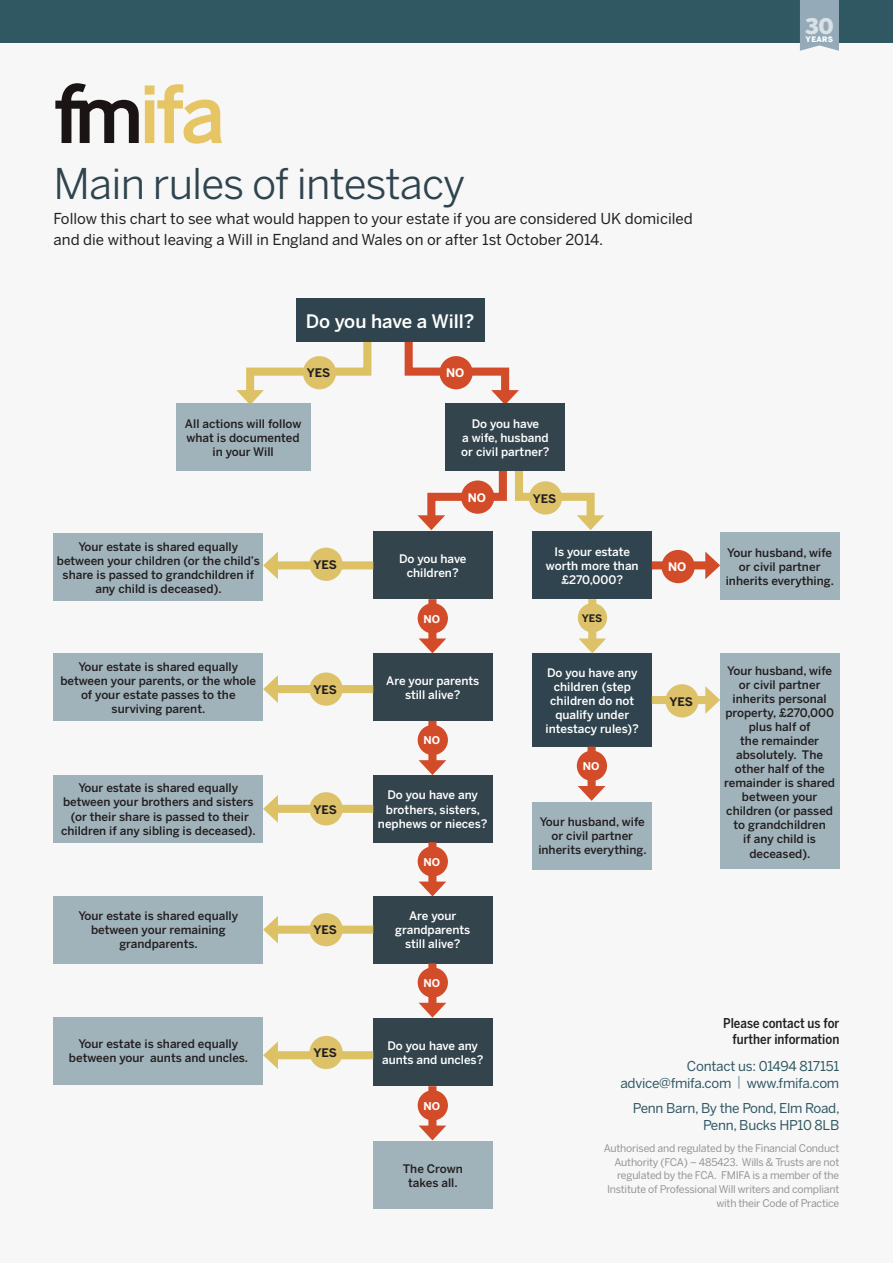
<style>
.page{position:relative;width:893px;height:1263px;background:#f7f7f8}
.page>*{position:absolute;margin:0;border:0;box-sizing:border-box;transform-origin:0 0}
.t1{font:700 81.15px "Trebuchet MS";color:#1a1415}
.t2{font:42px "Benton Sans";letter-spacing:-.02em;color:#2f444e}
.t3{font:900 21.45px "Benton Sans";color:#dae1e6}
.t4{font:500 18.45px "Benton Sans";letter-spacing:-.01em;color:#fff}
.t5{font:15px/21px "Benton Sans";color:#231f20}
.t6{font:13.5px/16.8px "Benton Sans";letter-spacing:-.02em;color:#305862;text-align:right}
.t7{font:500 13.5px/16.2px "Benton Sans Cond";color:#231f20;text-align:right}
.t8{font:500 11.7px/14.1px "Benton Sans";color:#231f20;text-align:center}
.t9{font:500 11.7px/14.1px "Benton Sans";color:#fff;text-align:center}
.t10{font:700 11.7px "Benton Sans";letter-spacing:-.005em;color:#231f20}
.t11{font:700 11.7px "Benton Sans";color:#fff}
.t12{font:700 10.65px "Benton Sans";color:#fff}
.t13{font:10.5px/13.8px "Benton Sans";letter-spacing:-.02em;color:#939598;text-align:right}
.t14{font:700 10.35px "Benton Sans";color:#231f20}
.t15{font:900 7.5px "Benton Sans";letter-spacing:.04em;color:#fff}
.s1{font-weight:300}
</style>
<div class="page">
<svg style="left:236px;top:342px;width:136px;height:63px"></svg>
<svg style="left:404px;top:332px;width:115px;height:73px"></svg>
<svg style="left:417px;top:458px;width:187px;height:72px"></svg>
<div style="left:296px;top:298px;width:188px;height:44px;background:#2f444e"></div>
<div style="left:446px;top:404px;width:119px;height:67px;background:#33444d"></div>
<div style="left:373px;top:532px;width:119px;height:67px;background:#33444d"></div>
<div style="left:373px;top:653px;width:119px;height:68px;background:#33444d"></div>
<div style="left:373px;top:775px;width:119px;height:67px;background:#33444d"></div>
<div style="left:373px;top:896px;width:119px;height:67px;background:#33444d"></div>
<div style="left:373px;top:1019px;width:119px;height:67px;background:#33444d"></div>
<div style="left:373px;top:1141px;width:119px;height:68px;background:#a0b3bb"></div>
<div style="left:533px;top:532px;width:119px;height:67px;background:#2f444e"></div>
<div style="left:533px;top:802px;width:119px;height:67px;background:#a0b3bb"></div>
<div style="left:533px;top:653px;width:119px;height:94px;background:#2f444e"></div>
<div style="left:176px;top:404px;width:134px;height:67px;background:#a0b3bb"></div>
<div style="left:54px;top:534px;width:209px;height:67px;background:#a0b3bb"></div>
<div style="left:720px;top:532px;width:119px;height:68px;background:#a0b3bb"></div>
<div style="left:720px;top:653px;width:119px;height:216px;background:#a0b3bb"></div>
<div style="left:54px;top:653px;width:209px;height:68px;background:#a0b3bb"></div>
<div style="left:54px;top:775px;width:209px;height:67px;background:#a0b3bb"></div>
<div style="left:54px;top:896px;width:209px;height:67px;background:#a0b3bb"></div>
<div style="left:54px;top:1017px;width:209px;height:67px;background:#a0b3bb"></div>
<div style="left:303px;top:356px;width:33px;height:33px;background:#ddc269;border-radius:50%"></div>
<div style="left:529px;top:481px;width:33px;height:34px;background:#ddc269;border-radius:50%"></div>
<div style="left:439px;top:356px;width:34px;height:33px;background:#d34c29;border-radius:50%"></div>
<div style="left:461px;top:480px;width:33px;height:34px;background:#d34c29;border-radius:50%"></div>
<div style="left:272px;top:561px;width:101px;height:8px;background:#ddc265"></div>
<svg style="left:263px;top:551px;width:15px;height:28px"></svg>
<div style="left:272px;top:685px;width:101px;height:8px;background:#ddc265"></div>
<svg style="left:263px;top:675px;width:15px;height:28px"></svg>
<div style="left:272px;top:805px;width:101px;height:8px;background:#ddc265"></div>
<svg style="left:263px;top:795px;width:15px;height:28px"></svg>
<div style="left:272px;top:926px;width:101px;height:8px;background:#ddc265"></div>
<svg style="left:263px;top:916px;width:15px;height:27px"></svg>
<div style="left:272px;top:1051px;width:101px;height:8px;background:#ddc265"></div>
<svg style="left:263px;top:1041px;width:15px;height:28px"></svg>
<div style="left:652px;top:561px;width:59px;height:8px;background:#d34c29"></div>
<svg style="left:705px;top:551px;width:15px;height:28px"></svg>
<div style="left:652px;top:696px;width:59px;height:8px;background:#ddc269"></div>
<svg style="left:705px;top:686px;width:15px;height:28px"></svg>
<div style="left:428px;top:599px;width:8px;height:45px;background:#d34c29"></div>
<svg style="left:419px;top:638px;width:27px;height:15px"></svg>
<div style="left:428px;top:721px;width:8px;height:45px;background:#d34c29"></div>
<svg style="left:419px;top:760px;width:27px;height:15px"></svg>
<div style="left:428px;top:842px;width:8px;height:45px;background:#d34c29"></div>
<svg style="left:419px;top:881px;width:27px;height:15px"></svg>
<div style="left:428px;top:963px;width:8px;height:45px;background:#d34c29"></div>
<svg style="left:419px;top:1003px;width:27px;height:15px"></svg>
<div style="left:428px;top:1086px;width:8px;height:45px;background:#d34c29"></div>
<svg style="left:419px;top:1125px;width:27px;height:15px"></svg>
<div style="left:588px;top:747px;width:8px;height:45px;background:#d34c29"></div>
<svg style="left:578px;top:786px;width:27px;height:15px"></svg>
<div style="left:588px;top:599px;width:8px;height:45px;background:#ddc269"></div>
<svg style="left:578px;top:638px;width:28px;height:15px"></svg>
<div style="left:309px;top:548px;width:34px;height:33px;background:#ddc269;border-radius:50%"></div>
<div style="left:309px;top:672px;width:34px;height:34px;background:#ddc269;border-radius:50%"></div>
<div style="left:309px;top:792px;width:34px;height:33px;background:#ddc269;border-radius:50%"></div>
<div style="left:309px;top:913px;width:34px;height:33px;background:#ddc269;border-radius:50%"></div>
<div style="left:309px;top:1036px;width:34px;height:33px;background:#ddc269;border-radius:50%"></div>
<div style="left:661px;top:550px;width:34px;height:33px;background:#d34c29;border-radius:50%"></div>
<div style="left:418px;top:603px;width:30px;height:30px;background:#d34c29;border-radius:50%"></div>
<div style="left:418px;top:725px;width:30px;height:30px;background:#d34c29;border-radius:50%"></div>
<div style="left:418px;top:846px;width:30px;height:30px;background:#d34c29;border-radius:50%"></div>
<div style="left:418px;top:967px;width:30px;height:31px;background:#d34c29;border-radius:50%"></div>
<div style="left:418px;top:1090px;width:30px;height:30px;background:#d34c29;border-radius:50%"></div>
<div style="left:577px;top:751px;width:30px;height:30px;background:#d34c29;border-radius:50%"></div>
<div style="left:578px;top:603px;width:29px;height:29px;background:#ddc269;border-radius:50%"></div>
<div style="left:665px;top:684px;width:34px;height:33px;background:#ddc269;border-radius:50%"></div>
<div style="left:0;top:0;width:893px;height:43px;background:#305862"></div>
<div style="left:800px;top:0;width:39px;height:51px;background:#94aab8"></div>
<svg style="left:144px;top:84px;width:78px;height:60px"></svg>
<p class="t1" style="left:54px;top:63px;width:92px">fm</p>
<p class="t2" style="left:54px;top:159px;width:413px">Main rules of intestacy</p>
<p class="t5" style="left:54px;top:208px;width:641px">Follow this chart to see what would happen to your estate if you are considered UK domiciled and die without leaving a Will in England and Wales on or after 1st October 2014.</p>
<p class="t4" style="left:306px;top:310px;width:170px">Do you have a Will?</p>
<p class="t10" style="left:307px;top:366px;width:25px">YES</p>
<p class="t8" style="left:185px;top:416px;width:118px">All actions will follow what is documented in your Will</p>
<p class="t11" style="left:446px;top:366px;width:20px">NO</p>
<p class="t9" style="left:461px;top:416px;width:90px">Do you have<br>a wife, husband or civil partner?</p>
<p class="t11" style="left:468px;top:490px;width:20px">NO</p>
<p class="t10" style="left:533px;top:491px;width:25px">YES</p>
<p class="t3" style="left:805px;top:14px;width:30px">30</p>
<p class="t15" style="left:806px;top:35px;width:29px">YEARS</p>
<p class="t8" style="left:57px;top:539px;width:204px">Your estate is shared equally between your children (or the child’s share is passed to grandchildren if any child is deceased).</p>
<p class="t8" style="left:726px;top:545px;width:110px">Your husband, wife or civil partner inherits everything.</p>
<p class="t9" style="left:546px;top:544px;width:94px">Is your estate worth more than £270,000?</p>
<p class="t9" style="left:399px;top:552px;width:69px">Do you have children?</p>
<p class="t10" style="left:313px;top:558px;width:25px">YES</p>
<p class="t11" style="left:668px;top:560px;width:20px">NO</p>
<p class="t8" style="left:60px;top:659px;width:197px">Your estate is shared equally between your parents, or the whole of your estate passes to the surviving parent.</p>
<p class="t8" style="left:61px;top:781px;width:196px">Your estate is shared equally between your brothers and sisters (or their share is passed to their children if any sibling is deceased).</p>
<p class="t8" style="left:78px;top:909px;width:161px">Your estate is shared equally between your remaining grandparents.</p>
<p class="t8" style="left:69px;top:1037px;width:181px">Your estate is shared equally between your aunts and uncles.</p>
<p class="t10" style="left:313px;top:682px;width:25px">YES</p>
<p class="t10" style="left:313px;top:802px;width:25px">YES</p>
<p class="t10" style="left:313px;top:923px;width:25px">YES</p>
<p class="t10" style="left:313px;top:1046px;width:25px">YES</p>
<p class="t12" style="left:424px;top:612px;width:18px">NO</p>
<p class="t9" style="left:386px;top:673px;width:94px">Are your parents still alive?</p>
<p class="t12" style="left:424px;top:734px;width:18px">NO</p>
<p class="t9" style="left:378px;top:788px;width:111px">Do you have any brothers, sisters, nephews or nieces?</p>
<p class="t12" style="left:424px;top:855px;width:18px">NO</p>
<p class="t9" style="left:395px;top:909px;width:77px">Are your grandparents still alive?</p>
<p class="t12" style="left:424px;top:976px;width:18px">NO</p>
<p class="t9" style="left:382px;top:1039px;width:103px">Do you have any aunts and uncles?</p>
<p class="t12" style="left:424px;top:1099px;width:18px">NO</p>
<p class="t8" style="left:403px;top:1161px;width:61px">The Crown</p>
<p class="t8" style="left:408px;top:1175px;width:51px">takes all.</p>
<p class="t14" style="left:582px;top:612px;width:22px">YES</p>
<p class="t9" style="left:546px;top:665px;width:95px">Do you have any children (step children do not qualify under intestacy rules)?</p>
<p class="t12" style="left:583px;top:760px;width:18px">NO</p>
<p class="t8" style="left:538px;top:815px;width:110px">Your husband, wife or civil partner inherits everything.</p>
<p class="t10" style="left:669px;top:694px;width:25px">YES</p>
<p class="t8" style="left:724px;top:663px;width:112px">Your husband, wife or civil partner inherits personal property, £270,000 plus half of<br>the remainder absolutely. The other half of the remainder is shared between your children (or passed to grandchildren<br>if any child is deceased).</p>
<p class="t7" style="left:723px;top:1014px;width:118px">Please contact us for further information</p>
<p class="t6" style="left:620px;top:1057px;width:220px">Contact us: 01494 817151 advice@fmifa.com <span class="s1">|</span> www.fmifa.com</p>
<p class="t6" style="left:633px;top:1099px;width:208px">Penn Barn, By the Pond, Elm Road,<br>Penn, Bucks HP10 8LB</p>
<p class="t13" style="left:604px;top:1141px;width:237px">Authorised and regulated by the Financial Conduct Authority (FCA) – 485423. Wills &amp; Trusts are not regulated by the FCA. FMIFA is a member of the Institute of Professional Will writers and compliant with their Code of Practice</p>
</div>
